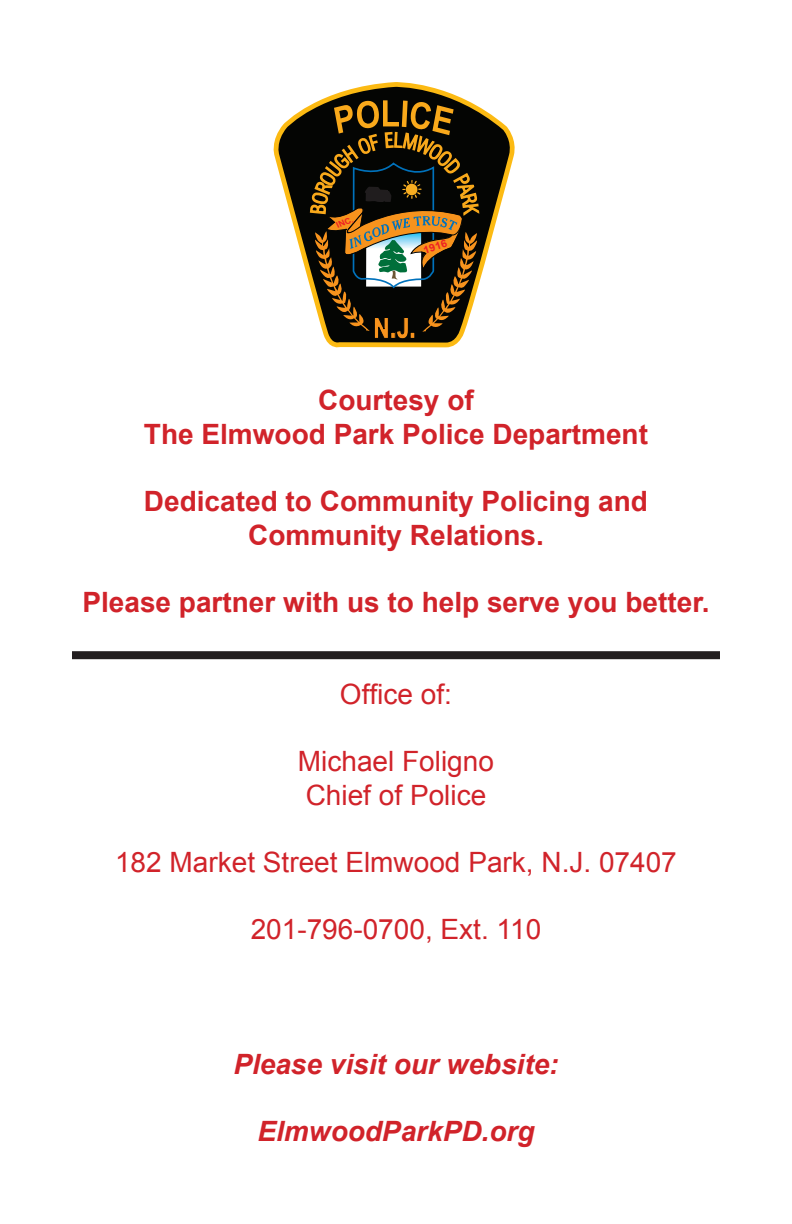
<style>
.page{position:relative;width:792px;height:1224px;background:#fff}
.page>*{position:absolute;margin:0;border:0;box-sizing:border-box;transform-origin:0 0}
.t1{font:700 28px "Arial";color:#d1232a}
.t2{font:28px "Arial";color:#d1232a}
.t3{font:italic 700 28px "Arial";color:#d1232a}
.t4{font:700 10.4px "Arial";color:#ee2123;scale:1.05 1}
.t5{font:700 8.4px "Arial";color:#ee2123;scale:1.07 1}
</style>
<div class="page">
<svg style="left:273px;top:83px;width:242px;height:265px"></svg>
<svg style="left:309px;top:100px;width:171px;height:240px;background:#4c3d1f"></svg>
<div style="left:72px;top:651px;width:648px;height:8px;background:#231f20"></div>
<p class="t5" style="left:335px;top:220px;width:18px;rotate:-22deg">INC.</p>
<p class="t4" style="left:422px;top:244px;width:25px;rotate:-18deg">1916</p>
<p class="t1" style="left:318px;top:382px;width:157px">Courtesy of</p>
<p class="t1" style="left:144px;top:415px;width:506px">The Elmwood Park Police Department</p>
<p class="t1" style="left:144px;top:483px;width:506px">Dedicated to Community Policing and</p>
<p class="t1" style="left:248px;top:516px;width:297px">Community Relations.</p>
<p class="t1" style="left:82px;top:583px;width:629px">Please partner with us to help serve you better.</p>
<p class="t2" style="left:340px;top:676px;width:114px">Office of:</p>
<p class="t2" style="left:298px;top:743px;width:198px">Michael Foligno</p>
<p class="t2" style="left:306px;top:777px;width:182px">Chief of Police</p>
<p class="t2" style="left:115px;top:844px;width:563px">182 Market Street Elmwood Park, N.J. 07407</p>
<p class="t2" style="left:251px;top:911px;width:292px">201-796-0700, Ext. 110</p>
<p class="t3" style="left:233px;top:1045px;width:327px">Please visit our website:</p>
<p class="t3" style="left:258px;top:1112px;width:278px">ElmwoodParkPD.org</p>
</div>
